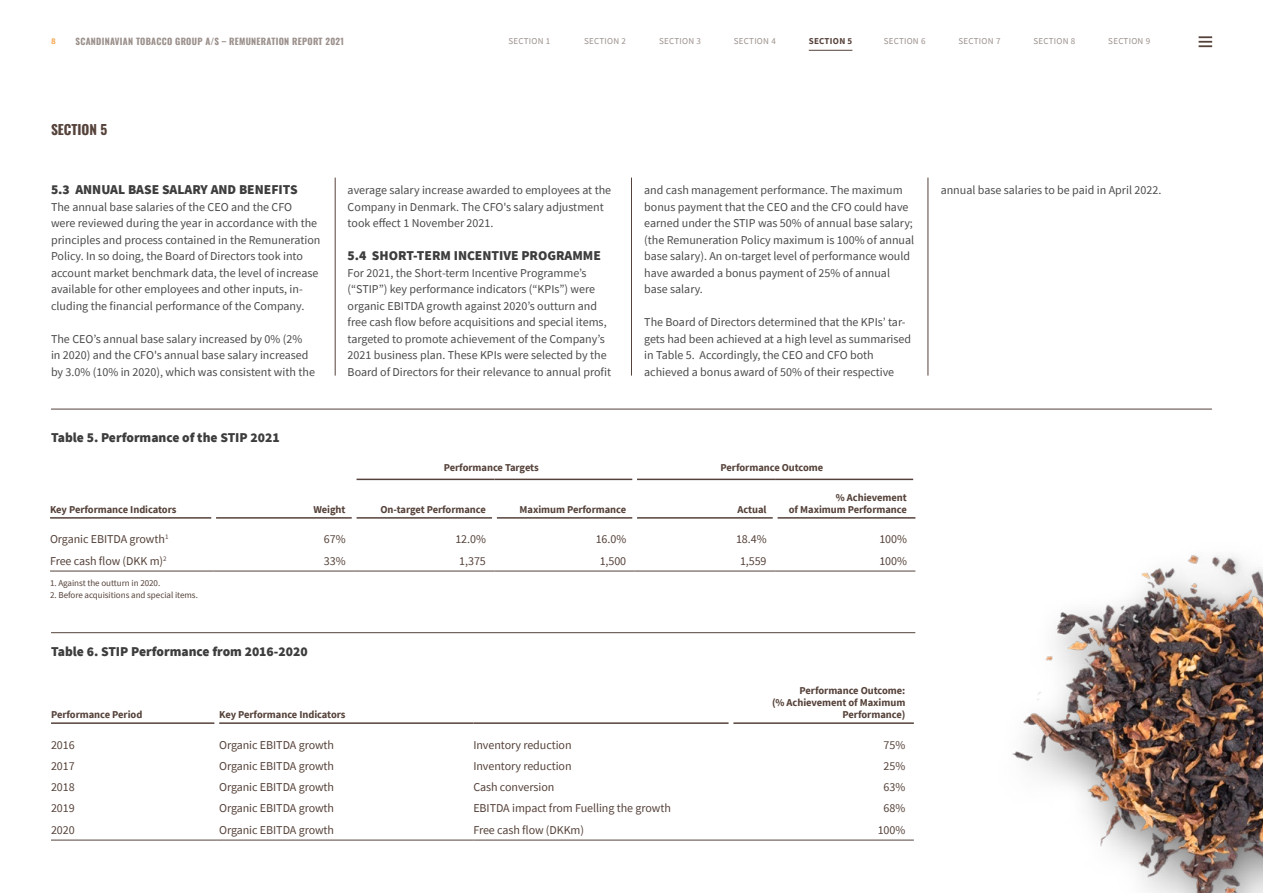
<style>
.page{position:relative;width:1263px;height:893px;background:#fff}
.page>*{position:absolute;margin:0;border:0;box-sizing:border-box;transform-origin:0 0}
.t1{font:900 13.5px "Source Sans Pro";color:#3d3d3d}
.t2{font:700 13.5px "Oswald";color:#55423a}
.t3{font:12px/16.5px "Source Sans Pro";color:#4b4b4b}
.t4{font:12px "Source Sans Pro";letter-spacing:-.005em;color:#55423a}
.t5{font:700 10.5px/12px "Source Sans Pro";letter-spacing:-.005em;color:#55423a;text-align:right}
.t6{font:9px "Source Sans Pro";letter-spacing:.03em;color:#9b908b}
.t7{font:9px "Source Sans Pro";letter-spacing:-.005em;color:#55423a}
.t8{font:700 9px "Oswald";letter-spacing:.03em;color:#9b908b}
.t9{font:700 9px "Source Sans Pro";letter-spacing:.03em;color:#55423a}
.t10{font:700 9px "Source Sans Pro";color:#f7ab58}
</style>
<div class="page">
<hr style="left:335px;top:178px;width:1px;height:198px;background:#55423a">
<hr style="left:631px;top:178px;width:1px;height:198px;background:#55423a">
<hr style="left:928px;top:178px;width:1px;height:198px;background:#55423a">
<hr style="left:51px;top:409px;width:1161px;height:1px;background:#55423a">
<hr style="left:51px;top:632px;width:864px;height:1px;background:#55423a">
<hr style="left:50px;top:517px;width:161px;height:2px;background:#55423a">
<hr style="left:216px;top:517px;width:136px;height:2px;background:#55423a">
<hr style="left:356px;top:517px;width:136px;height:2px;background:#55423a">
<hr style="left:497px;top:517px;width:135px;height:2px;background:#55423a">
<hr style="left:637px;top:517px;width:136px;height:2px;background:#55423a">
<hr style="left:777px;top:517px;width:138px;height:2px;background:#55423a">
<hr style="left:356px;top:479px;width:138px;height:1px;background:#55423a">
<hr style="left:494px;top:479px;width:138px;height:1px;background:#55423a">
<hr style="left:637px;top:479px;width:138px;height:1px;background:#55423a">
<hr style="left:775px;top:479px;width:138px;height:1px;background:#55423a">
<hr style="left:50px;top:571px;width:164px;height:1px;background:#55423a">
<hr style="left:214px;top:571px;width:140px;height:1px;background:#55423a">
<hr style="left:354px;top:571px;width:140px;height:1px;background:#55423a">
<hr style="left:494px;top:571px;width:141px;height:1px;background:#55423a">
<hr style="left:635px;top:571px;width:140px;height:1px;background:#55423a">
<hr style="left:775px;top:571px;width:140px;height:1px;background:#55423a">
<hr style="left:51px;top:722px;width:164px;height:2px;background:#55423a">
<hr style="left:219px;top:722px;width:254px;height:2px;background:#55423a">
<hr style="left:473px;top:722px;width:256px;height:2px;background:#55423a">
<hr style="left:733px;top:722px;width:181px;height:2px;background:#55423a">
<hr style="left:51px;top:840px;width:166px;height:1px;background:#55423a">
<hr style="left:217px;top:840px;width:256px;height:1px;background:#55423a">
<hr style="left:473px;top:840px;width:258px;height:1px;background:#55423a">
<hr style="left:731px;top:840px;width:183px;height:1px;background:#55423a">
<img style="left:1012px;top:554px;width:251px;height:339px">
<hr style="left:809px;top:50px;width:43px;height:1px;background:#55423a">
<svg style="left:1198px;top:36px;width:14px;height:11px"></svg>
<p class="t10" style="left:51px;top:35px;width:6px">8</p>
<p class="t8" style="left:75px;top:34px;width:270px">SCANDINAVIAN TOBACCO GROUP A/S – REMUNERATION REPORT 2021</p>
<p class="t6" style="left:508px;top:36px;width:43px">SECTION 1</p>
<p class="t6" style="left:584px;top:36px;width:43px">SECTION 2</p>
<p class="t6" style="left:659px;top:36px;width:43px">SECTION 3</p>
<p class="t6" style="left:734px;top:36px;width:43px">SECTION 4</p>
<p class="t9" style="left:809px;top:35px;width:45px">SECTION 5</p>
<p class="t6" style="left:884px;top:36px;width:43px">SECTION 6</p>
<p class="t6" style="left:958px;top:36px;width:43px">SECTION 7</p>
<p class="t6" style="left:1033px;top:36px;width:43px">SECTION 8</p>
<p class="t6" style="left:1108px;top:36px;width:43px">SECTION 9</p>
<p class="t2" style="left:51px;top:118px;width:58px">SECTION 5</p>
<p class="t1" style="left:51px;top:180px;width:248px">5.3 ANNUAL BASE SALARY AND BENEFITS</p>
<p class="t3" style="left:51px;top:198px;width:271px">The annual base salaries of the CEO and the CFO<br>were reviewed during the year in accordance with the principles and process contained in the Remuneration Policy. In so doing, the Board of Directors took into account market benchmark data, the level of increase available for other employees and other inputs, in&shy;cluding the financial performance of the Company.</p>
<p class="t3" style="left:51px;top:330px;width:265px">The CEO’s annual base salary increased by 0% (2%<br>in 2020) and the CFO's annual base salary increased by 3.0% (10% in 2020), which was consistent with the</p>
<p class="t1" style="left:51px;top:428px;width:230px">Table 5. Performance of the STIP 2021</p>
<p class="t3" style="left:348px;top:182px;width:265px">average salary increase awarded to employees at the<br>Company in Denmark. The CFO's salary adjustment took effect 1 November 2021.</p>
<p class="t1" style="left:348px;top:246px;width:255px">5.4 SHORT-TERM INCENTIVE PROGRAMME</p>
<p class="t3" style="left:348px;top:264px;width:265px">For 2021, the Short-term Incentive Programme’s (“STIP”) key performance indicators (“KPIs”) were organic EBITDA growth against 2020’s outturn and free cash flow before acquisitions and special items, targeted to promote achievement of the Company’s 2021 business plan. These KPIs were selected by the Board of Directors for their relevance to annual profit</p>
<p class="t3" style="left:644px;top:182px;width:271px">and cash management performance. The maximum bonus payment that the CEO and the CFO could have earned under the STIP was 50% of annual base salary; (the Remuneration Policy maximum is 100% of annual base salary). An on-target level of performance would have awarded a bonus payment of 25% of annual base salary.</p>
<p class="t3" style="left:644px;top:314px;width:268px">The Board of Directors determined that the KPIs’ tar&shy;gets had been achieved at a high level as summarised in Table 5. Accordingly, the CEO and CFO both achieved a bonus award of 50% of their respective</p>
<p class="t5" style="left:444px;top:461px;width:96px">Performance Targets</p>
<p class="t5" style="left:721px;top:461px;width:104px">Performance Outcome</p>
<p class="t5" style="left:50px;top:503px;width:128px">Key Performance Indicators</p>
<p class="t5" style="left:313px;top:503px;width:34px">Weight</p>
<p class="t5" style="left:380px;top:503px;width:107px">On-target Performance</p>
<p class="t5" style="left:520px;top:503px;width:108px">Maximum Performance</p>
<p class="t5" style="left:737px;top:503px;width:31px">Actual</p>
<p class="t5" style="left:789px;top:491px;width:119px">% Achievement<br>of Maximum Performance</p>
<p class="t4" style="left:50px;top:532px;width:120px">Organic EBITDA growth<sup>1</sup></p>
<p class="t4" style="left:324px;top:532px;width:23px">67%</p>
<p class="t4" style="left:455px;top:532px;width:32px">12.0%</p>
<p class="t4" style="left:596px;top:532px;width:32px">16.0%</p>
<p class="t4" style="left:736px;top:532px;width:32px">18.4%</p>
<p class="t4" style="left:879px;top:532px;width:29px">100%</p>
<p class="t4" style="left:50px;top:553px;width:118px">Free cash flow (DKK m)<sup>2</sup></p>
<p class="t4" style="left:324px;top:553px;width:23px">33%</p>
<p class="t4" style="left:459px;top:553px;width:28px">1,375</p>
<p class="t4" style="left:600px;top:553px;width:28px">1,500</p>
<p class="t4" style="left:740px;top:553px;width:28px">1,559</p>
<p class="t4" style="left:879px;top:553px;width:29px">100%</p>
<p class="t7" style="left:50px;top:578px;width:112px">1. Against the outturn in 2020.</p>
<p class="t7" style="left:50px;top:590px;width:149px">2. Before acquisitions and special items.</p>
<p class="t1" style="left:51px;top:642px;width:258px">Table 6. STIP Performance from 2016-2020</p>
<p class="t5" style="left:51px;top:708px;width:93px">Performance Period</p>
<p class="t5" style="left:219px;top:708px;width:128px">Key Performance Indicators</p>
<p class="t5" style="left:772px;top:684px;width:135px">Performance Outcome:<br>(% Achievement of Maximum<br>Performance)</p>
<p class="t4" style="left:51px;top:737px;width:25px">2016</p>
<p class="t4" style="left:219px;top:737px;width:117px">Organic EBITDA growth</p>
<p class="t4" style="left:473px;top:737px;width:100px">Inventory reduction</p>
<p class="t4" style="left:884px;top:737px;width:23px">75%</p>
<p class="t4" style="left:51px;top:758px;width:25px">2017</p>
<p class="t4" style="left:219px;top:758px;width:117px">Organic EBITDA growth</p>
<p class="t4" style="left:473px;top:758px;width:100px">Inventory reduction</p>
<p class="t4" style="left:884px;top:758px;width:23px">25%</p>
<p class="t4" style="left:51px;top:780px;width:25px">2018</p>
<p class="t4" style="left:219px;top:780px;width:117px">Organic EBITDA growth</p>
<p class="t4" style="left:473px;top:780px;width:82px">Cash conversion</p>
<p class="t4" style="left:884px;top:780px;width:23px">63%</p>
<p class="t4" style="left:51px;top:801px;width:25px">2019</p>
<p class="t4" style="left:219px;top:801px;width:117px">Organic EBITDA growth</p>
<p class="t4" style="left:473px;top:801px;width:199px">EBITDA impact from Fuelling the growth</p>
<p class="t4" style="left:884px;top:801px;width:23px">68%</p>
<p class="t4" style="left:51px;top:822px;width:25px">2020</p>
<p class="t4" style="left:219px;top:822px;width:117px">Organic EBITDA growth</p>
<p class="t4" style="left:473px;top:822px;width:112px">Free cash flow (DKKm)</p>
<p class="t4" style="left:878px;top:822px;width:29px">100%</p>
<p class="t3" style="left:941px;top:182px;width:222px">annual base salaries to be paid in April 2022.</p>
</div>
